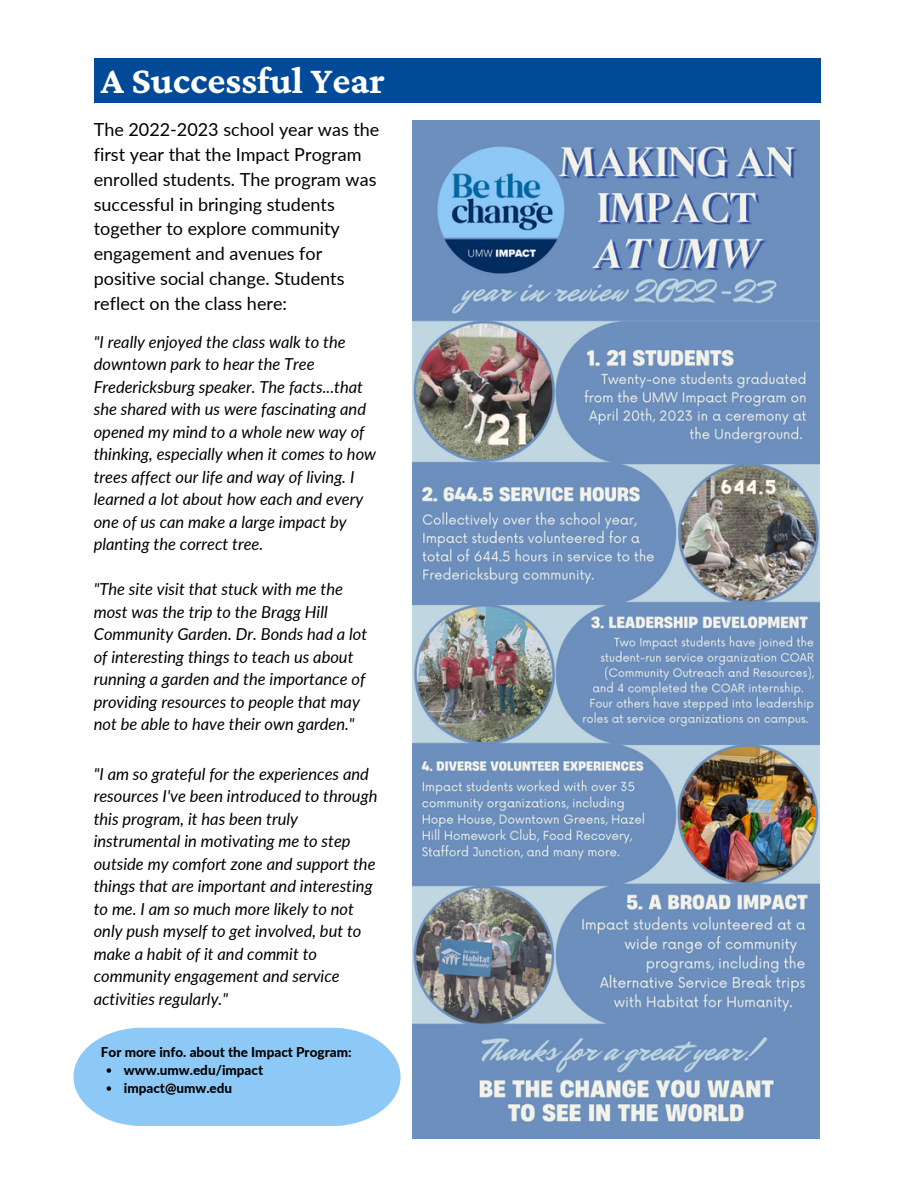
<style>
.page{position:relative;width:918px;height:1188px;background:#fff}
.page>*{position:absolute;margin:0;border:0;box-sizing:border-box;transform-origin:0 0}
.t1{font:700 38.7px "Crimson Pro";color:#fff}
.t2{font:18px/24.8px "Lato";color:#000}
.t3{font:italic 16.5px/22.5px "Lato";color:#000}
.t4{font:800 13.5px "Lato";color:#000}
</style>
<div class="page">
<div style="left:94px;top:58px;width:726px;height:45px;background:#004a98"></div>
<img style="left:413px;top:120px;width:407px;height:1018px">
<svg style="left:74px;top:1028px;width:327px;height:98px"></svg>
<p class="t1" style="left:101px;top:58px;width:286px">A Successful Year</p>
<p class="t2" style="left:94px;top:117px;width:287px">The 2022-2023 school year was the first year that the Impact Program enrolled students. The program was successful in bringing students together to explore community engagement and avenues for positive social change. Students reflect on the class here:</p>
<p class="t3" style="left:94px;top:330px;width:284px">"I really enjoyed the class walk to the downtown park to hear the Tree Fredericksburg speaker. The facts...that she shared with us were fascinating and opened my mind to a whole new way of thinking, especially when it comes to how trees affect our life and way of living. I learned a lot about how each and every one of us can make a large impact by planting the correct tree.</p>
<p class="t3" style="left:94px;top:578px;width:275px">"The site visit that stuck with me the most was the trip to the Bragg Hill Community Garden. Dr. Bonds had a lot of interesting things to teach us about running a garden and the importance of providing resources to people that may not be able to have their own garden."</p>
<p class="t3" style="left:94px;top:762px;width:285px">"I am so grateful for the experiences and resources I've been introduced to through this program, it has been truly instrumental in motivating me to step outside my comfort zone and support the things that are important and interesting to me. I am so much more likely to not only push myself to get involved, but to make a habit of it and commit to community engagement and service activities regularly."</p>
<p class="t4" style="left:101px;top:1044px;width:252px">For more info. about the Impact Program:</p>
<p class="t4" style="left:124px;top:1062px;width:141px">www.umw.edu/impact</p>
<p class="t4" style="left:124px;top:1080px;width:110px">impact@umw.edu</p>
</div>
